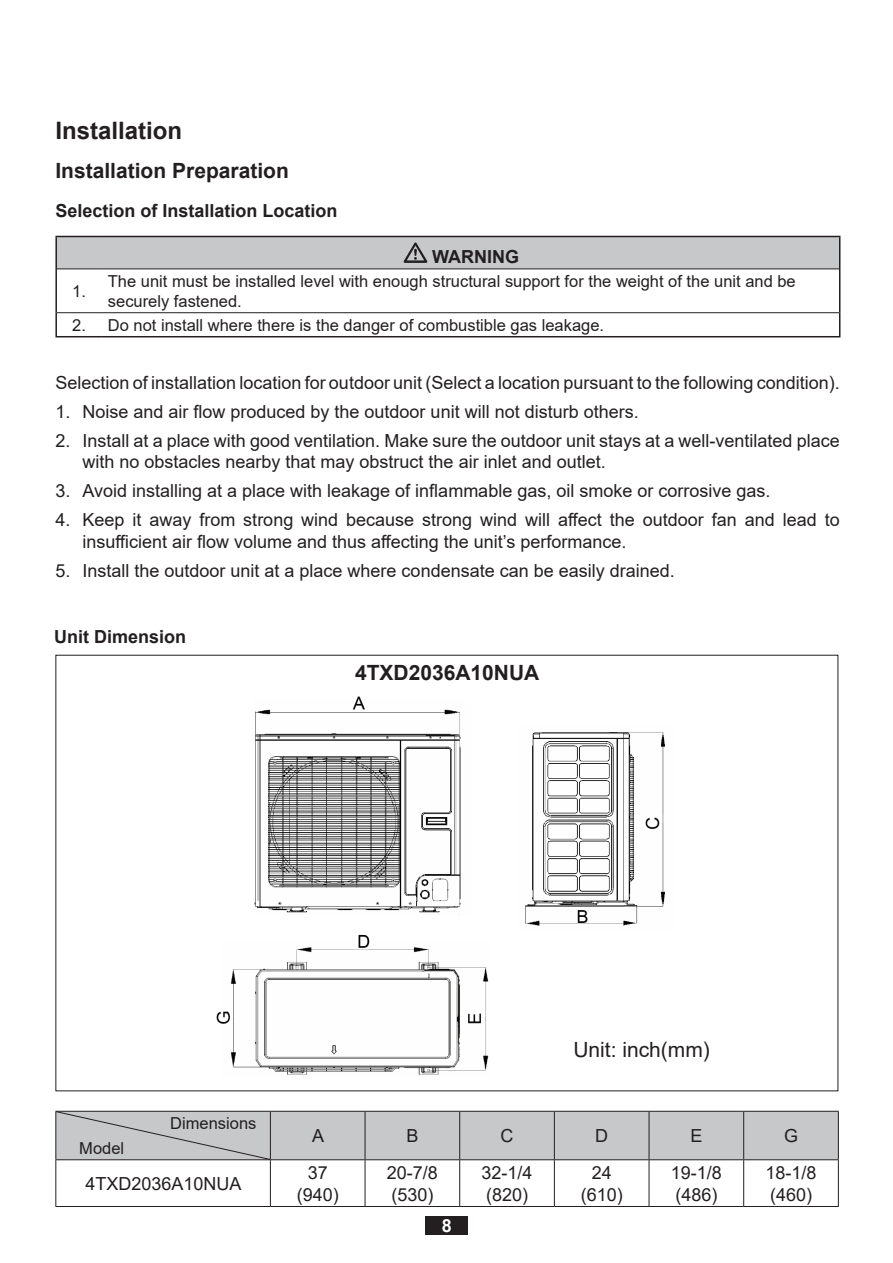
<style>
.page{position:relative;width:893px;height:1263px;background:#fff}
.page>*{position:absolute;margin:0;border:0;box-sizing:border-box;transform-origin:0 0}
.t1{font:700 24px "Arial";color:#231f20}
.t2{font:700 21px "Arial";color:#231f20}
.t3{font:21px "Arial";color:#231f20}
.t4{font:18px/21.6px "Arial";color:#231f20}
.t5{font:700 18px "Arial";color:#231f20}
.t6{font:700 18px "Arial";color:#fff}
.t7{font:16.5px/19.8px "Arial";color:#231f20}
</style>
<div class="page">
<div style="left:425px;top:1216px;width:43px;height:19px;background:#231f20"></div>
<div style="left:56px;top:236px;width:784px;height:33px;background:#c7c8ca"></div>
<hr style="left:57px;top:268px;width:45px;height:1px;background:#231f20">
<hr style="left:102px;top:268px;width:737px;height:1px;background:#231f20">
<hr style="left:57px;top:312px;width:45px;height:1px;background:#231f20">
<hr style="left:102px;top:312px;width:737px;height:1px;background:#231f20">
<hr style="left:55px;top:236px;width:47px;height:1px;background:#231f20">
<hr style="left:55px;top:237px;width:2px;height:32px;background:#231f20">
<hr style="left:102px;top:236px;width:738px;height:1px;background:#231f20">
<hr style="left:839px;top:237px;width:1px;height:32px;background:#231f20">
<hr style="left:55px;top:269px;width:2px;height:44px;background:#231f20">
<hr style="left:839px;top:269px;width:1px;height:44px;background:#231f20">
<hr style="left:55px;top:313px;width:2px;height:23px;background:#231f20">
<svg style="left:839px;top:313px;width:1px;height:23px"></svg>
<hr style="left:55px;top:336px;width:47px;height:1px;background:#231f20">
<hr style="left:102px;top:336px;width:738px;height:1px;background:#231f20">
<svg style="left:404px;top:242px;width:23px;height:21px"></svg>
<hr style="left:55px;top:1111px;width:1px;height:48px;background:#231f20">
<hr style="left:838px;top:1111px;width:1px;height:48px;background:#231f20">
<hr style="left:55px;top:1159px;width:215px;height:1px;background:#231f20">
<hr style="left:55px;top:1160px;width:1px;height:46px;background:#231f20">
<hr style="left:270px;top:1160px;width:1px;height:46px;background:#231f20">
<hr style="left:365px;top:1160px;width:1px;height:46px;background:#231f20">
<hr style="left:459px;top:1160px;width:1px;height:46px;background:#231f20">
<hr style="left:554px;top:1160px;width:1px;height:46px;background:#231f20">
<hr style="left:649px;top:1160px;width:1px;height:46px;background:#231f20">
<hr style="left:744px;top:1159px;width:95px;height:1px;background:#231f20">
<hr style="left:743px;top:1160px;width:1px;height:46px;background:#231f20">
<hr style="left:838px;top:1160px;width:1px;height:46px;background:#231f20">
<hr style="left:55px;top:1206px;width:215px;height:1px;background:#231f20">
<hr style="left:270px;top:1206px;width:95px;height:1px;background:#231f20">
<hr style="left:365px;top:1206px;width:95px;height:1px;background:#231f20">
<hr style="left:460px;top:1206px;width:94px;height:1px;background:#231f20">
<hr style="left:554px;top:1206px;width:95px;height:1px;background:#231f20">
<hr style="left:649px;top:1206px;width:95px;height:1px;background:#231f20">
<hr style="left:744px;top:1206px;width:95px;height:1px;background:#231f20">
<div style="left:56px;top:1111px;width:782px;height:49px;background:#c7c8ca"></div>
<img style="left:216px;top:696px;width:449px;height:379px">
<p class="t1" style="left:55px;top:114px;width:128px">Installation</p>
<p class="t2" style="left:55px;top:156px;width:235px">Installation Preparation</p>
<p class="t5" style="left:55px;top:198px;width:284px">Selection of Installation Location</p>
<p class="t5" style="left:432px;top:244px;width:88px">WARNING</p>
<p class="t7" style="left:72px;top:281px;width:15px">1.</p>
<p class="t7" style="left:108px;top:271px;width:689px">The unit must be installed level with enough structural support for the weight of the unit and be securely fastened.</p>
<p class="t7" style="left:72px;top:315px;width:15px">2.</p>
<p class="t7" style="left:108px;top:315px;width:498px">Do not install where there is the danger of combustible gas leakage.</p>
<p class="t4" style="left:55px;top:372px;width:786px">Selection of installation location for outdoor unit (Select a location pursuant to the following condition).</p>
<p class="t4" style="left:55px;top:401px;width:585px">1. Noise and air flow produced by the outdoor unit will not disturb others.</p>
<p class="t4" style="left:82px;top:430px;width:759px;text-indent:-27px">2. Install at a place with good ventilation. Make sure the outdoor unit stays at a well-ventilated place with no obstacles nearby that may obstruct the air inlet and outlet.</p>
<p class="t4" style="left:55px;top:480px;width:716px">3. Avoid installing at a place with leakage of inflammable gas, oil smoke or corrosive gas.</p>
<p class="t4" style="left:82px;top:509px;width:759px;text-indent:-27px">4. Keep it away from strong wind because strong wind will affect the outdoor fan and lead to insufficient air flow volume and thus affecting the unit’s performance.</p>
<p class="t4" style="left:55px;top:559px;width:621px">5. Install the outdoor unit at a place where condensate can be easily drained.</p>
<p class="t5" style="left:54px;top:624px;width:134px">Unit Dimension</p>
<p class="t2" style="left:355px;top:658px;width:186px">4TXD2036A10NUA</p>
<p class="t7" style="left:79px;top:1138px;width:46px">Model</p>
<p class="t7" style="left:170px;top:1113px;width:88px">Dimensions</p>
<p class="t4" style="left:86px;top:1172px;width:158px">4TXD2036A10NUA</p>
<p class="t3" style="left:573px;top:1035px;width:138px">Unit: inch(mm)</p>
<p class="t4" style="left:312px;top:1125px;width:14px">A</p>
<p class="t4" style="left:406px;top:1125px;width:14px">B</p>
<p class="t4" style="left:501px;top:1125px;width:14px">C</p>
<p class="t4" style="left:595px;top:1125px;width:14px">D</p>
<p class="t4" style="left:690px;top:1125px;width:14px">E</p>
<p class="t4" style="left:784px;top:1125px;width:16px">G</p>
<p class="t4" style="left:308px;top:1162px;width:22px">37</p>
<p class="t4" style="left:297px;top:1183px;width:44px">(940)</p>
<p class="t4" style="left:387px;top:1162px;width:53px">20-7/8</p>
<p class="t4" style="left:391px;top:1183px;width:44px">(530)</p>
<p class="t6" style="left:442px;top:1213px;width:12px">8</p>
<p class="t4" style="left:481px;top:1162px;width:53px">32-1/4 (820)</p>
<p class="t4" style="left:581px;top:1162px;width:44px;text-align:center">24 (610)</p>
<p class="t4" style="left:671px;top:1162px;width:53px">19-1/8</p>
<p class="t4" style="left:675px;top:1183px;width:44px">(486)</p>
<p class="t4" style="left:765px;top:1162px;width:53px">18-1/8</p>
<p class="t4" style="left:770px;top:1183px;width:44px">(460)</p>
</div>
